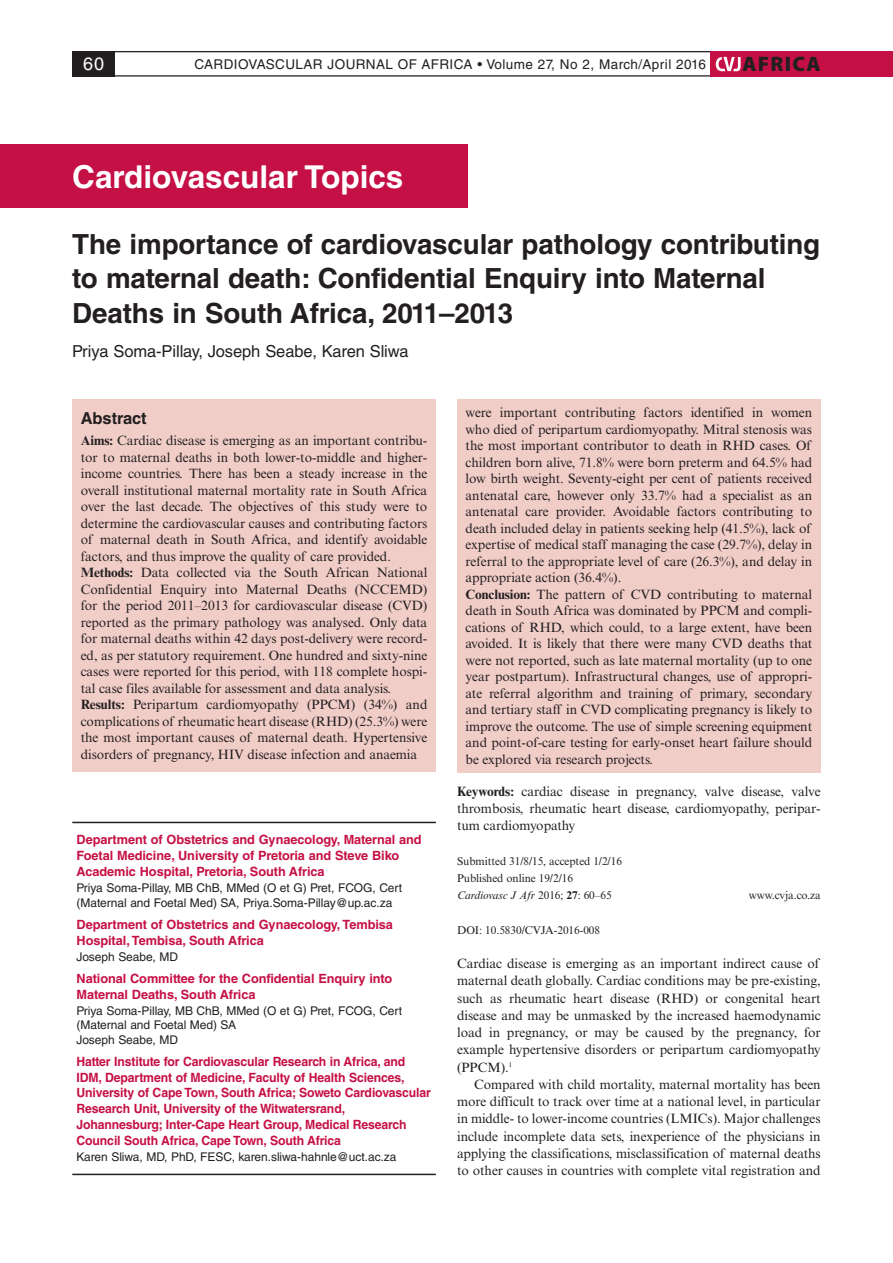
<style>
.page{position:relative;width:893px;height:1263px;background:#fff}
.page>*{position:absolute;margin:0;border:0;box-sizing:border-box;transform-origin:0 0}
.t1{font:700 31.5px "Helvetica LT Std";color:#fff}
.t2{font:700 27.75px/34.5px "Helvetica LT Std";letter-spacing:-.005em;color:#231f20}
.t3{font:900 21px "Myriad Pro";letter-spacing:.06em;color:#231f20}
.t4{font:18px "Helvetica LT Std";color:#fff}
.t5{font:16.5px "Helvetica LT Std";letter-spacing:-.005em;color:#231f20}
.t6{font:700 16.5px "Helvetica LT Std";color:#231f20}
.t7{font:13.5px/16.5px "Times New Roman MT Std";letter-spacing:-.005em;color:#231f20}
.t8{font:13.5px "Helvetica LT Std";letter-spacing:.03em;color:#231f20}
.t9{font:700 12.75px/15.8px "Helvetica LT Std";letter-spacing:-.01em;color:#c51045;scale:.96 1}
.t10{font:700 12.75px/15.8px "Helvetica LT Std";letter-spacing:-.01em;color:#c51045}
.t11{font:12px/14.2px "Helvetica LT Std";letter-spacing:-.005em;color:#231f20}
.t12{font:11.25px/17.2px "Times New Roman MT Std";letter-spacing:-.005em;color:#231f20}
.s1{font-weight:700}
.s2{font-style:italic}
</style>
<div class="page">
<div style="left:72px;top:51px;width:43px;height:26px;background:#231f20"></div>
<hr style="left:72px;top:51px;width:749px;height:1px;background:#231f20">
<hr style="left:72px;top:75px;width:749px;height:2px;background:#231f20">
<div style="left:711px;top:51px;width:182px;height:26px;background:#c51045"></div>
<svg style="left:716px;top:57px;width:25px;height:14px"></svg>
<div style="left:0;top:145px;width:468px;height:63px;background:#c51045"></div>
<div style="left:72px;top:399px;width:364px;height:373px;background:#f1cdc8"></div>
<div style="left:457px;top:399px;width:364px;height:373px;background:#f1cdc8"></div>
<hr style="left:72px;top:822px;width:364px;height:1px;background:#231f20">
<hr style="left:72px;top:1174px;width:364px;height:1px;background:#231f20">
<p class="t4" style="left:83px;top:53px;width:22px">60</p>
<p class="t8" style="left:195px;top:57px;width:513px">CARDIOVASCULAR JOURNAL OF AFRICA • Volume 27, No 2, March/April 2016</p>
<h3 class="t3" style="left:742px;top:50px;width:80px">AFRICA</h3>
<h1 class="t1" style="left:72px;top:157px;width:333px">Cardiovascular Topics</h1>
<p class="t2" style="left:72px;top:226px;width:749px">The importance of cardiovascular pathology contributing to maternal death: Confidential Enquiry into Maternal<br>Deaths in South Africa, 2011–2013</p>
<p class="t5" style="left:72px;top:341px;width:338px">Priya Soma-Pillay, Joseph Seabe, Karen Sliwa</p>
<p class="t6" style="left:81px;top:408px;width:68px">Abstract</p>
<p class="t7" style="left:81px;top:432px;width:348px"><span class="s1">Aims:</span> Cardiac disease is emerging as an important contribu&shy;tor to maternal deaths in both lower-to-middle and higher&shy;income countries. There has been a steady increase in the overall institutional maternal mortality rate in South Africa over the last decade. The objectives of this study were to determine the cardiovascular causes and contributing factors of maternal death in South Africa, and identify avoidable factors, and thus improve the quality of care provided.<br><span class="s1">Methods:</span> Data collected via the South African National Confidential Enquiry into Maternal Deaths (NCCEMD) for the period 2011–2013 for cardiovascular disease (CVD) reported as the primary pathology was analysed. Only data for maternal deaths within 42 days post-delivery were record&shy;ed, as per statutory requirement. One hundred and sixty-nine cases were reported for this period, with 118 complete hospi&shy;tal case files available for assessment and data analysis.<br><span class="s1">Results:</span> Peripartum cardiomyopathy (PPCM) (34%) and complications of rheumatic heart disease (RHD) (25.3%) were the most important causes of maternal death. Hypertensive disorders of pregnancy, HIV disease infection and anaemia</p>
<p class="t10" style="left:77px;top:832px;width:347px">Department of Obstetrics and Gynaecology, Maternal and<br>Foetal Medicine, University of Pretoria and Steve Biko<br>Academic Hospital, Pretoria, South Africa</p>
<p class="t11" style="left:77px;top:881px;width:327px">Priya Soma-Pillay, MB ChB, MMed (O et G) Pret, FCOG, Cert (Maternal and Foetal Med) SA, Priya.Soma-Pillay@up.ac.za</p>
<p class="t10" style="left:77px;top:916px;width:318px">Department of Obstetrics and Gynaecology, Tembisa<br>Hospital, Tembisa, South Africa</p>
<p class="t11" style="left:77px;top:949px;width:103px">Joseph Seabe, MD</p>
<p class="t10" style="left:77px;top:970px;width:317px">National Committee for the Confidential Enquiry into<br>Maternal Deaths, South Africa</p>
<p class="t11" style="left:77px;top:1004px;width:327px">Priya Soma-Pillay, MB ChB, MMed (O et G) Pret, FCOG, Cert (Maternal and Foetal Med) SA<br>Joseph Seabe, MD</p>
<p class="t9" style="left:77px;top:1053px;width:371px">Hatter Institute for Cardiovascular Research in Africa, and IDM, Department of Medicine, Faculty of Health Sciences, University of Cape Town, South Africa; Soweto Cardiovascular Research Unit, University of the Witwatersrand, Johannesburg; Inter-Cape Heart Group, Medical Research Council South Africa, Cape Town, South Africa</p>
<p class="t11" style="left:77px;top:1149px;width:321px">Karen Sliwa, MD, PhD, FESC, karen.sliwa-hahnle@uct.ac.za</p>
<p class="t7" style="left:466px;top:404px;width:348px">were important contributing factors identified in women who died of peripartum cardiomyopathy. Mitral stenosis was the most important contributor to death in RHD cases. Of children born alive, 71.8% were born preterm and 64.5% had low birth weight. Seventy-eight per cent of patients received antenatal care, however only 33.7% had a specialist as an antenatal care provider. Avoidable factors contributing to death included delay in patients seeking help (41.5%), lack of expertise of medical staff managing the case (29.7%), delay in referral to the appropriate level of care (26.3%), and delay in appropriate action (36.4%).<br><span class="s1">Conclusion:</span> The pattern of CVD contributing to maternal death in South Africa was dominated by PPCM and compli&shy;cations of RHD, which could, to a large extent, have been avoided. It is likely that there were many CVD deaths that were not reported, such as late maternal mortality (up to one year postpartum). Infrastructural changes, use of appropri&shy;ate referral algorithm and training of primary, secondary and tertiary staff in CVD complicating pregnancy is likely to improve the outcome. The use of simple screening equipment and point-of-care testing for early-onset heart failure should be explored via research projects.</p>
<p class="t7" style="left:457px;top:782px;width:365px;line-height:17.2px;text-align:justify"><span class="s1">Keywords:</span> cardiac disease in pregnancy, valve disease, valve thrombosis, rheumatic heart disease, cardiomyopathy, peripar&shy;tum cardiomyopathy</p>
<p class="t12" style="left:457px;top:852px;width:166px">Submitted 31/8/15, accepted 1/2/16<br>Published online 19/2/16<br><span class="s2">Cardiovasc J Afr</span> 2016; <span class="s1">27</span>: 60–65</p>
<p class="t12" style="left:749px;top:887px;width:73px">www.cvja.co.za</p>
<p class="t12" style="left:457px;top:921px;width:145px">DOI: 10.5830/CVJA-2016-008</p>
<p class="t7" style="left:457px;top:955px;width:364px">Cardiac disease is emerging as an important indirect cause of</p>
<p class="t7" style="left:457px;top:973px;width:365px">maternal death globally. Cardiac conditions may be pre-existing,</p>
<p class="t7" style="left:457px;top:990px;width:365px">such as rheumatic heart disease (RHD) or congenital heart</p>
<p class="t7" style="left:457px;top:1007px;width:365px">disease and may be unmasked by the increased haemodynamic</p>
<p class="t7" style="left:457px;top:1024px;width:365px">load in pregnancy, or may be caused by the pregnancy, for</p>
<p class="t7" style="left:457px;top:1042px;width:365px">example hypertensive disorders or peripartum cardiomyopathy</p>
<p class="t7" style="left:457px;top:1059px;width:56px">(PPCM).<sup>1</sup></p>
<p class="t7" style="left:474px;top:1076px;width:348px">Compared with child mortality, maternal mortality has been</p>
<p class="t7" style="left:457px;top:1093px;width:365px">more difficult to track over time at a national level, in particular</p>
<p class="t7" style="left:457px;top:1111px;width:365px">in middle- to lower-income countries (LMICs). Major challenges</p>
<p class="t7" style="left:457px;top:1128px;width:365px">include incomplete data sets, inexperience of the physicians in</p>
<p class="t7" style="left:457px;top:1145px;width:365px">applying the classifications, misclassification of maternal deaths</p>
<p class="t7" style="left:457px;top:1162px;width:365px">to other causes in countries with complete vital registration and</p>
</div>
